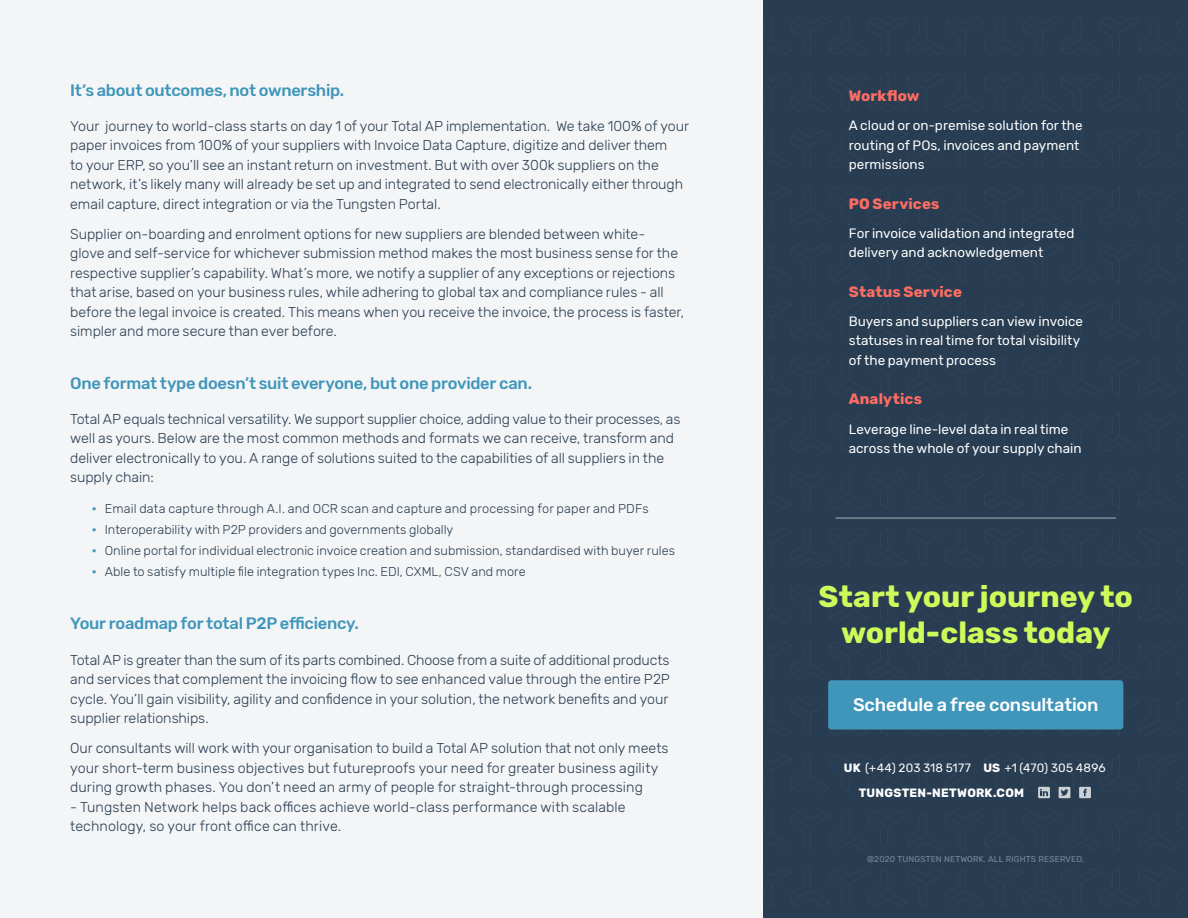
<style>
.page{position:relative;width:1188px;height:918px;background:#f4f5f6}
.page>*{position:absolute;margin:0;border:0;box-sizing:border-box;transform-origin:0 0}
.t1{font:700 30px/36px "Rubik";color:#cffa5b;text-align:center}
.t2{font:500 18.15px "Rubik";letter-spacing:-.01em;color:#fff}
.t3{font:500 16.5px "Rubik";letter-spacing:-.015em;color:#3f96ba}
.t4{font:700 15px "Rubik";letter-spacing:.01em;color:#ff6d62}
.t5{font:300 14.25px/19.5px "Rubik";color:#293d52}
.t6{font:13.5px/19.5px "Rubik";color:#fff}
.t7{font:300 12.75px "Rubik";letter-spacing:.005em;color:#293d52}
.t8{font:12px "Rubik";letter-spacing:.02em;color:#fff}
.t9{font:700 12px "Rubik";letter-spacing:.02em;color:#fff}
.t10{font:8.4px "Rubik";letter-spacing:.02em;color:#7f8b97}
.s1{font-weight:700;color:#3f96ba}
.s2{font-weight:700}
</style>
<div class="page">
<div style="left:764px;top:0;width:424px;height:918px;background:#293d52"></div>
<div style="left:828px;top:680px;width:295px;height:50px;background:#3f96ba;border-radius:3px"></div>
<svg style="left:1038px;top:787px;width:12px;height:11px"></svg>
<svg style="left:1079px;top:787px;width:12px;height:11px"></svg>
<div style="left:1059px;top:787px;width:11px;height:11px;background:#ccd1d6"></div>
<svg style="left:1038px;top:786px;width:53px;height:10px"></svg>
<hr style="left:836px;top:517px;width:279px;height:2px;background:#7f8b97">
<p class="t3" style="left:70px;top:81px;width:276px">It’s about outcomes, not ownership.</p>
<p class="t5" style="left:70px;top:117px;width:620px">Your journey to world-class starts on day 1 of your Total AP implementation. We take 100% of your paper invoices from 100% of your suppliers with Invoice Data Capture, digitize and deliver them<br>to your ERP, so you’ll see an instant return on investment. But with over 300k suppliers on the network, it’s likely many will already be set up and integrated to send electronically either through email capture, direct integration or via the Tungsten Portal.</p>
<p class="t5" style="left:70px;top:225px;width:615px">Supplier on-boarding and enrolment options for new suppliers are blended between white-<br>glove and self-service for whichever submission method makes the most business sense for the respective supplier’s capability. What’s more, we notify a supplier of any exceptions or rejections that arise, based on your business rules, while adhering to global tax and compliance rules - all before the legal invoice is created. This means when you receive the invoice, the process is faster, simpler and more secure than ever before.</p>
<p class="t3" style="left:70px;top:374px;width:463px">One format type doesn’t suit everyone, but one provider can.</p>
<p class="t5" style="left:70px;top:409px;width:612px">Total AP equals technical versatility. We support supplier choice, adding value to their processes, as well as yours. Below are the most common methods and formats we can receive, transform and deliver electronically to you. A range of solutions suited to the capabilities of all suppliers in the supply chain:</p>
<p class="t7" style="left:92px;top:501px;width:558px"><span class="s1">•</span> Email data capture through A.I. and OCR scan and capture and processing for paper and PDFs</p>
<p class="t7" style="left:92px;top:522px;width:363px"><span class="s1">•</span> Interoperability with P2P providers and governments globally</p>
<p class="t7" style="left:92px;top:543px;width:585px"><span class="s1">•</span> Online portal for individual electronic invoice creation and submission, standardised with buyer rules</p>
<p class="t7" style="left:92px;top:564px;width:435px"><span class="s1">•</span> Able to satisfy multiple file integration types Inc. EDI, CXML, CSV and more</p>
<p class="t3" style="left:70px;top:614px;width:290px">Your roadmap for total P2P efficiency.</p>
<p class="t5" style="left:70px;top:650px;width:601px;text-align:justify">Total AP is greater than the sum of its parts combined. Choose from a suite of additional products and services that complement the invoicing flow to see enhanced value through the entire P2P cycle. You’ll gain visibility, agility and confidence in your solution, the network benefits and your supplier relationships.</p>
<p class="t5" style="left:70px;top:739px;width:600px">Our consultants will work with your organisation to build a Total AP solution that not only meets your short-term business objectives but futureproofs your need for greater business agility during growth phases. You don’t need an army of people for straight-through processing</p>
<p class="t5" style="left:70px;top:797px;width:557px">- Tungsten Network helps back offices achieve world-class performance with scalable technology, so your front office can thrive.</p>
<p class="t4" style="left:849px;top:87px;width:72px">Workflow</p>
<p class="t6" style="left:849px;top:116px;width:235px">A cloud or on-premise solution for the routing of POs, invoices and payment permissions</p>
<p class="t4" style="left:849px;top:195px;width:92px">PO Services</p>
<p class="t6" style="left:849px;top:224px;width:227px">For invoice validation and integrated delivery and acknowledgement</p>
<p class="t4" style="left:849px;top:283px;width:115px">Status Service</p>
<p class="t6" style="left:849px;top:312px;width:236px">Buyers and suppliers can view invoice statuses in real time for total visibility of the payment process</p>
<p class="t4" style="left:849px;top:390px;width:75px">Analytics</p>
<p class="t6" style="left:849px;top:420px;width:234px">Leverage line-level data in real time across the whole of your supply chain</p>
<h1 class="t1" style="left:819px;top:579px;width:316px">Start your journey to world-class today</h1>
<p class="t2" style="left:853px;top:694px;width:247px">Schedule a free consultation</p>
<p class="t8" style="left:844px;top:762px;width:263px"><span class="s2">UK</span> (+44) 203 318 5177 <span class="s2">US</span> +1 (470) 305 4896</p>
<p class="t9" style="left:859px;top:785px;width:167px">TUNGSTEN-NETWORK.COM</p>
<p class="t10" style="left:867px;top:855px;width:219px">@2020 TUNGSTEN NETWORK. ALL RIGHTS RESERVED.</p>
</div>
